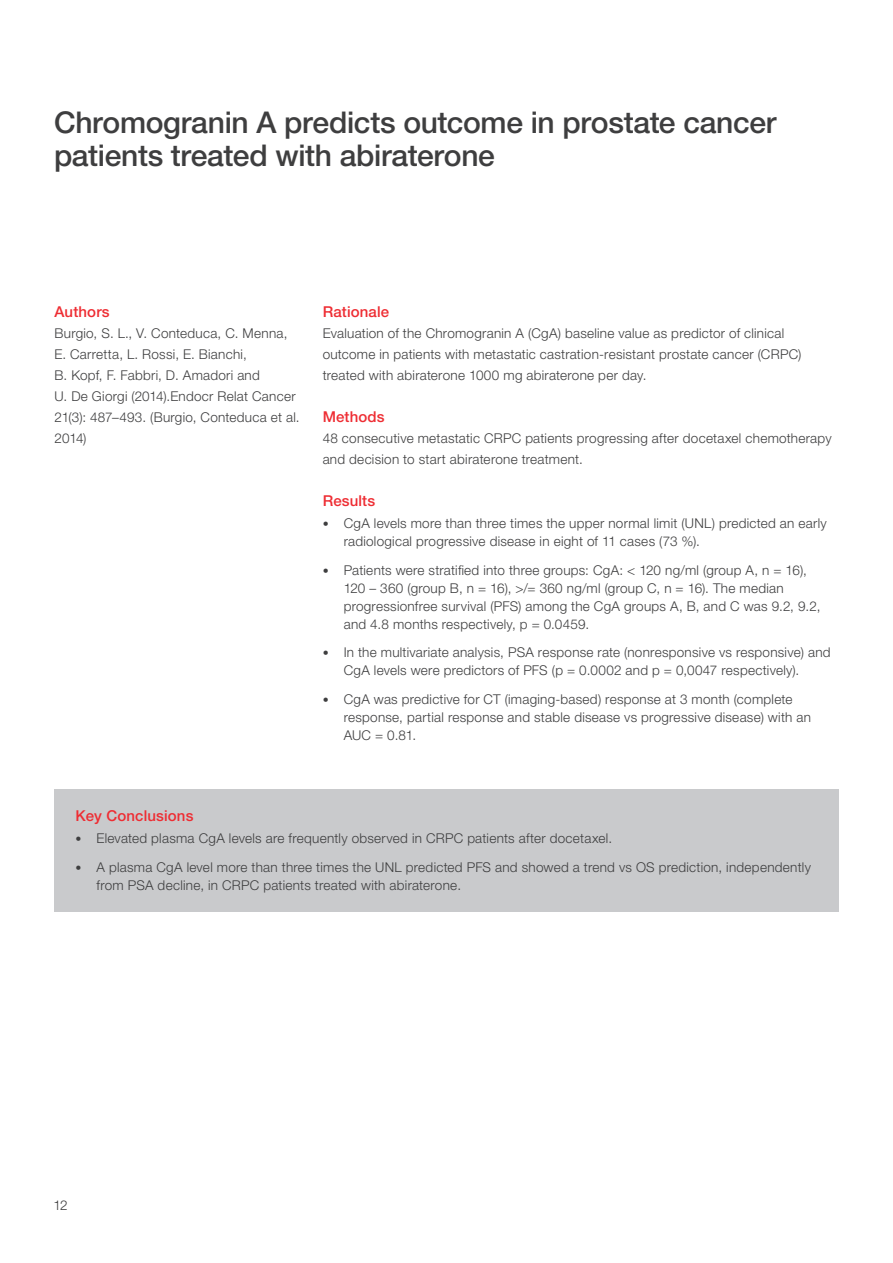
<style>
.page{position:relative;width:893px;height:1263px;background:#fff}
.page>*{position:absolute;margin:0;border:0;box-sizing:border-box;transform-origin:0 0}
.t1{font:500 30px/33px "Helvetica Neue LTW1 G";letter-spacing:-.01em;color:#3e3e3f}
.t2{font:500 15px "Helvetica Neue LTW1 G";letter-spacing:.01em;color:#ee2d33}
.t3{font:300 13.5px/18px "Helvetica Neue LTW1 G";letter-spacing:.02em;color:#3e3e3f}
.s1{font-size:12px}
</style>
<div class="page">
<div style="left:54px;top:789px;width:785px;height:122px;background:#c9cacc"></div>
<h1 class="t1" style="left:54px;top:106px;width:724px">Chromogranin A predicts outcome in prostate cancer patients treated with abiraterone</h1>
<p class="t2" style="left:54px;top:302px;width:57px">Authors</p>
<p class="t3" style="left:54px;top:322px;width:247px;line-height:21px">Burgio, S. L., V. Conteduca, C. Menna,<br>E. Carretta, L. Rossi, E. Bianchi,<br>B. Kopf, F. Fabbri, D. Amadori and<br>U. De Giorgi (2014).Endocr Relat Cancer<br>21(3): 487–493. (Burgio, Conteduca et al.<br>2014)</p>
<p class="t2" style="left:323px;top:302px;width:68px">Rationale</p>
<p class="t3" style="left:323px;top:322px;width:480px;line-height:21px">Evaluation of the Chromogranin A (CgA) baseline value as predictor of clinical outcome in patients with metastatic castration-resistant prostate cancer (CRPC) treated with abiraterone 1000 mg abiraterone per day.</p>
<p class="t2" style="left:323px;top:407px;width:64px">Methods</p>
<p class="t3" style="left:323px;top:427px;width:510px;line-height:21px">48 consecutive metastatic CRPC patients progressing after docetaxel chemotherapy and decision to start abiraterone treatment.</p>
<p class="t2" style="left:323px;top:491px;width:54px">Results</p>
<p class="t3" style="left:344px;top:514px;width:485px;text-indent:-21px"><span class="s1">•</span> CgA levels more than three times the upper normal limit (UNL) predicted an early radiological progressive disease in eight of 11 cases (73 %).</p>
<p class="t3" style="left:344px;top:561px;width:478px;text-indent:-21px"><span class="s1">•</span> Patients were stratified into three groups: CgA: &lt; 120 ng/ml (group A, n = 16), 120 – 360 (group B, n = 16), &gt;/= 360 ng/ml (group C, n = 16). The median progressionfree survival (PFS) among the CgA groups A, B, and C was 9.2, 9.2, and 4.8 months respectively, p = 0.0459.</p>
<p class="t3" style="left:344px;top:643px;width:488px;text-indent:-21px"><span class="s1">•</span> In the multivariate analysis, PSA response rate (nonresponsive vs responsive) and<br>CgA levels were predictors of PFS (p = 0.0002 and p = 0,0047 respectively).</p>
<p class="t3" style="left:344px;top:690px;width:469px;text-indent:-21px"><span class="s1">•</span> CgA was predictive for CT (imaging-based) response at 3 month (complete response, partial response and stable disease vs progressive disease) with an<br>AUC = 0.81.</p>
<p class="t2" style="left:75px;top:806px;width:120px">Key Conclusions</p>
<p class="t3" style="left:75px;top:829px;width:538px"><span class="s1">•</span> Elevated plasma CgA levels are frequently observed in CRPC patients after docetaxel.</p>
<p class="t3" style="left:96px;top:858px;width:716px;text-indent:-21px"><span class="s1">•</span> A plasma CgA level more than three times the UNL predicted PFS and showed a trend vs OS prediction, independently from PSA decline, in CRPC patients treated with abiraterone.</p>
<p class="t3" style="left:53px;top:1196px;width:16px">12</p>
</div>
